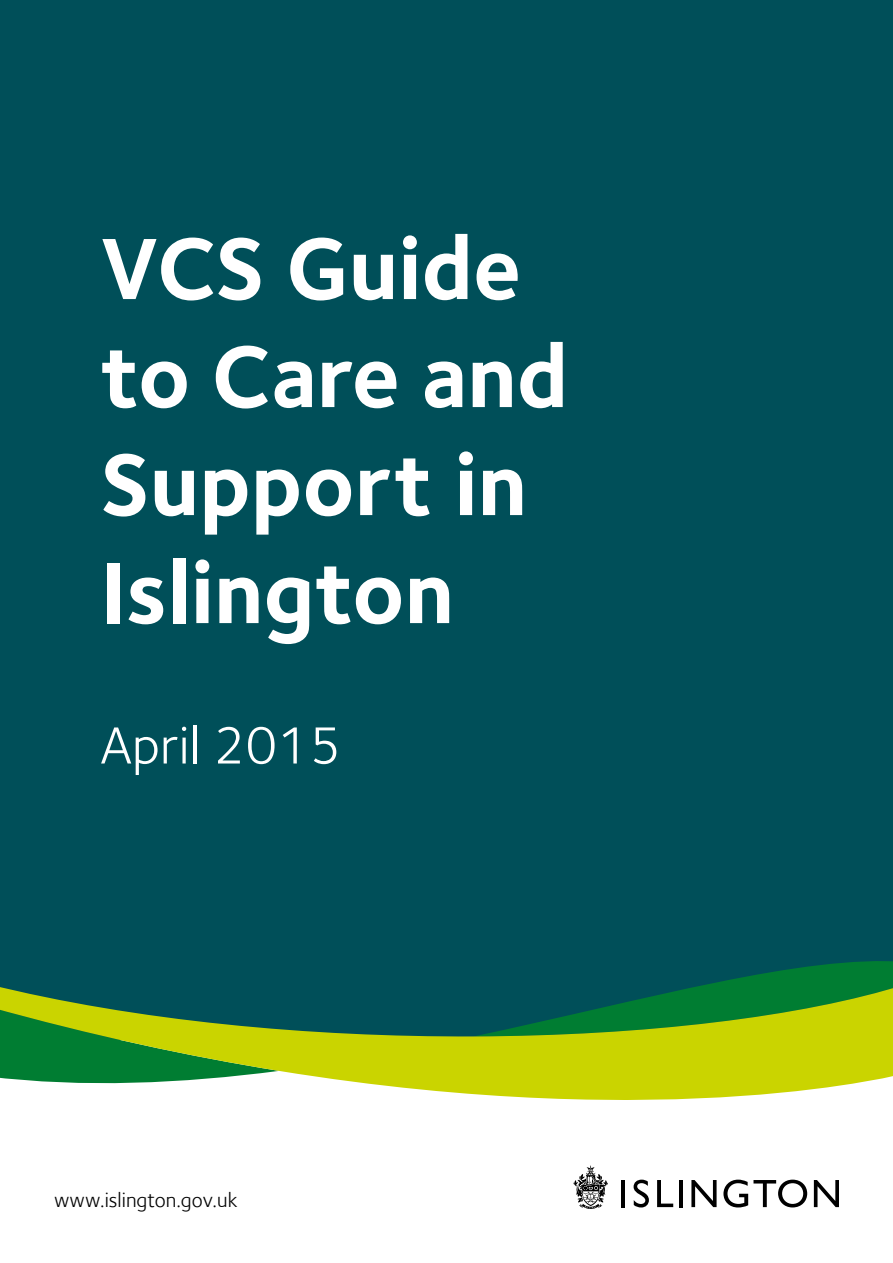
<style>
.page{position:relative;width:893px;height:1263px;background:#fff}
.page>*{position:absolute;margin:0;border:0;box-sizing:border-box;transform-origin:0 0}
.t1{font:700 90px/108px "Foundry Sterling";color:#fff}
.t2{font:54px "Foundry Sterling";color:#fff}
.t3{font:21px "Foundry Sterling";color:#000}
</style>
<div class="page">
<div style="left:0;top:0;width:893px;height:1040px;background:#004f59"></div>
<svg style="left:574px;top:1165px;width:34px;height:44px"></svg>
<hr style="left:621px;top:1180px;width:4px;height:27px;background:#000">
<svg style="left:634px;top:1179px;width:15px;height:28px"></svg>
<svg style="left:657px;top:1180px;width:16px;height:27px"></svg>
<hr style="left:679px;top:1180px;width:3px;height:27px;background:#000">
<svg style="left:691px;top:1180px;width:26px;height:27px"></svg>
<svg style="left:723px;top:1179px;width:84px;height:28px"></svg>
<svg style="left:814px;top:1180px;width:25px;height:27px"></svg>
<svg style="left:710px;top:961px;width:183px;height:23px"></svg>
<svg style="left:0;top:984px;width:893px;height:116px"></svg>
<p class="t1" style="left:100px;top:214px;width:469px">VCS Guide to Care and<br>Support in<br>Islington</p>
<p class="t2" style="left:100px;top:714px;width:242px">April 2015</p>
<p class="t3" style="left:54px;top:1188px;width:185px">www.islington.gov.uk</p>
</div>
